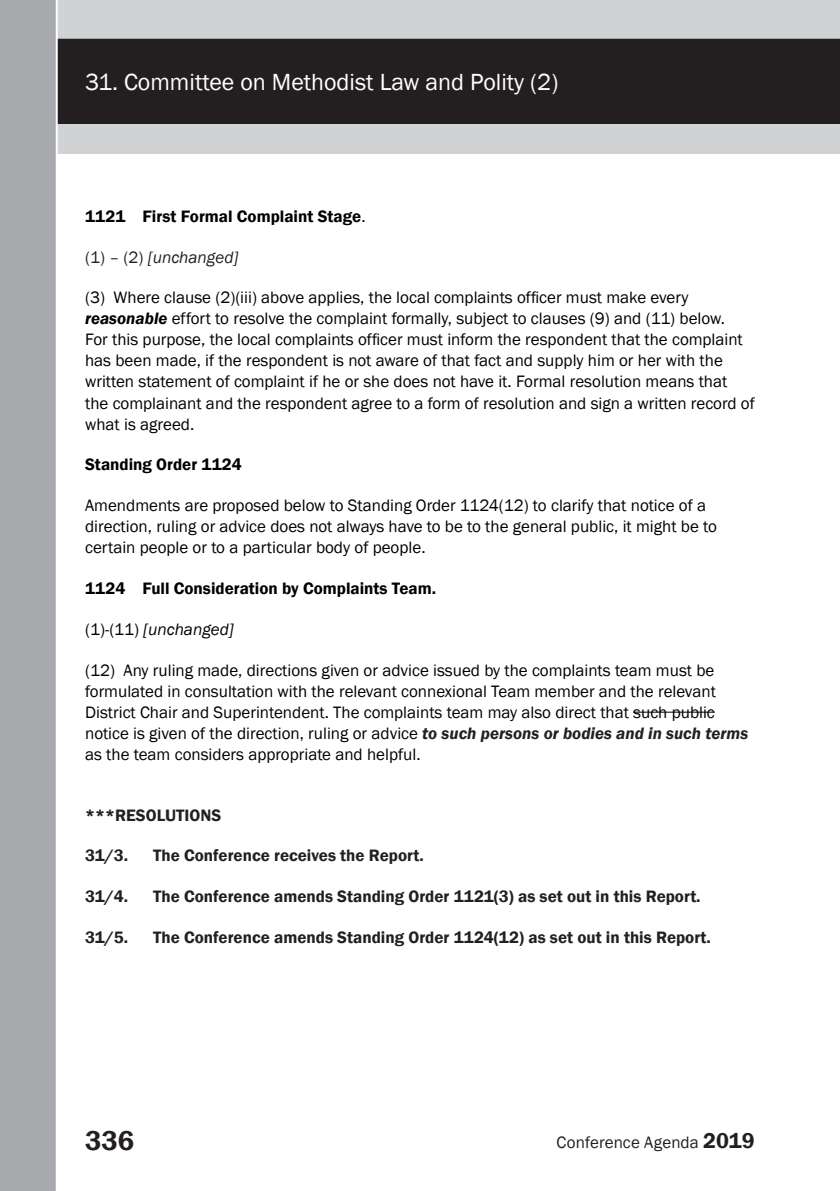
<style>
.page{position:relative;width:840px;height:1191px;background:#fff}
.page>*{position:absolute;margin:0;border:0;box-sizing:border-box;transform-origin:0 0}
.t1{font:600 28px "Franklin Gothic";color:#231f20}
.t2{font:24px "Franklin Gothic";color:#fff}
.t3{font:17px/21px "Franklin Gothic";color:#000}
.t4{font:600 17px "Franklin Gothic";color:#231f20}
.t5{font:600 17px "Franklin Gothic";color:#000}
.t6{font:17px "Franklin Gothic";letter-spacing:.005em;color:#231f20}
.t7{font:italic 17px "Franklin Gothic";color:#000}
.t8{font:italic 17px "Franklin Gothic";color:#231f20}
.s1{font-weight:400}
.s2{font-style:normal}
.s3{font-weight:600;font-style:italic}
.s4{font-weight:600;font-style:italic;color:#231f20}
.s5{font-weight:600;font-size:22px}
</style>
<div class="page">
<div style="left:0;top:0;width:839px;height:154px;background:#d1d2d4"></div>
<div style="left:58px;top:39px;width:781px;height:85px;background:#231f20"></div>
<div style="left:0;top:0;width:58px;height:1191px;background:#a8a9ad"></div>
<hr style="left:633px;top:711px;width:81px;height:1px;background:#000">
<h2 class="t2" style="left:85px;top:67px;width:474px">31. Committee on Methodist Law and Polity (2)</h2>
<p class="t5" style="left:85px;top:206px;width:282px">1121 First Formal Complaint Stage<span class="s1">.</span></p>
<p class="t8" style="left:85px;top:246px;width:155px"><span class="s2">(1) – (2)</span> [unchanged]</p>
<p class="t3" style="left:85px;top:288px;width:670px">(3) Where clause (2)(iii) above applies, the local complaints officer must make every <span class="s3">reasonable</span> effort to resolve the complaint formally, subject to clauses (9) and (11) below.<br>For this purpose, the local complaints officer must inform the respondent that the complaint has been made, if the respondent is not aware of that fact and supply him or her with the written statement of complaint if he or she does not have it. Formal resolution means that the complainant and the respondent agree to a form of resolution and sign a written record of what is agreed.</p>
<p class="t5" style="left:85px;top:454px;width:158px">Standing Order 1124</p>
<p class="t3" style="left:85px;top:495px;width:633px">Amendments are proposed below to Standing Order 1124(12) to clarify that notice of a direction, ruling or advice does not always have to be to the general public, it might be to certain people or to a particular body of people.</p>
<p class="t5" style="left:85px;top:578px;width:352px">1124 Full Consideration by Complaints Team.</p>
<p class="t7" style="left:85px;top:618px;width:150px"><span class="s2">(1)-(11)</span> [unchanged]</p>
<p class="t3" style="left:85px;top:660px;width:664px">(12) Any ruling made, directions given or advice issued by the complaints team must be formulated in consultation with the relevant connexional Team member and the relevant District Chair and Superintendent. The complaints team may also direct that such public notice is given of the direction, ruling or advice <span class="s4">to such persons or bodies and in such terms </span>as the team considers appropriate and helpful.</p>
<p class="t4" style="left:85px;top:804px;width:137px">***RESOLUTIONS</p>
<p class="t4" style="left:85px;top:845px;width:45px">31/3.</p>
<p class="t4" style="left:153px;top:845px;width:272px">The Conference receives the Report.</p>
<p class="t4" style="left:85px;top:886px;width:45px">31/4.</p>
<p class="t4" style="left:153px;top:886px;width:548px">The Conference amends Standing Order 1121(3) as set out in this Report.</p>
<p class="t4" style="left:85px;top:927px;width:45px">31/5.</p>
<p class="t4" style="left:153px;top:927px;width:559px">The Conference amends Standing Order 1124(12) as set out in this Report.</p>
<h1 class="t1" style="left:85px;top:1123px;width:51px">336</h1>
<p class="t6" style="left:556px;top:1131px;width:200px">Conference Agenda <span class="s5">2019</span></p>
</div>
